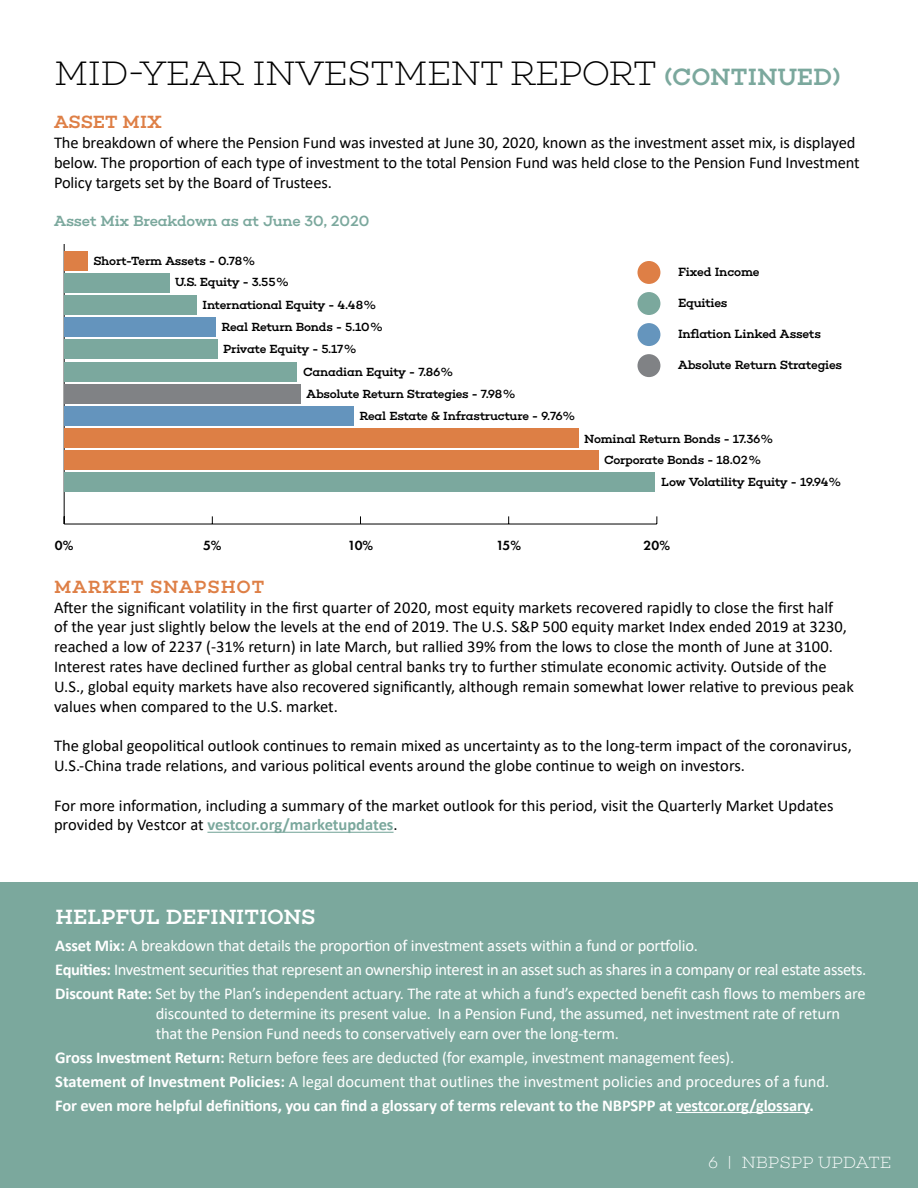
<style>
.page{position:relative;width:918px;height:1188px;background:#fff}
.page>*{position:absolute;margin:0;border:0;box-sizing:border-box;transform-origin:0 0}
.t1{font:200 34.5px "Choplin";letter-spacing:-.015em;color:#000}
.t2{font:500 21px "Choplin";color:#fff}
.t3{font:500 18px "Choplin";letter-spacing:.04em;color:#de7f46}
.t4{font:500 18px "Choplin";letter-spacing:.005em;color:#de7f46}
.t5{font:16.5px/19.8px "Calibri";color:#000}
.t6{font:16.5px/24px "Calibri";letter-spacing:-.01em;color:#fff}
.t7{font:700 16.5px/24px "Calibri";letter-spacing:-.01em;color:#fff}
.t8{font:200 16.5px "Choplin";letter-spacing:-.01em;color:#fff}
.t9{font:500 15px "Choplin";letter-spacing:-.015em;color:#7ba89d}
.t10{font:600 13.8px "Futura PT";color:#000}
.t11{font:500 12.15px "Choplin";letter-spacing:-.02em;color:#000}
.t12{font:500 12px/21.9px "Choplin";letter-spacing:-.02em;color:#000}
.s1{font-weight:500;font-size:24px;color:#7ba89d}
.s2{font-weight:700;color:#7ba89d}
.s3{font-weight:700}
.s4{font-weight:400}
</style>
<div class="page">
<hr style="left:207px;top:832px;width:187px;height:1px;background:#7ba89d">
<hr style="left:64px;top:524px;width:593px;height:1px;background:#000">
<hr style="left:64px;top:244px;width:1px;height:280px;background:#000">
<div style="left:64px;top:472px;width:591px;height:20px;background:#7ba89e"></div>
<div style="left:64px;top:450px;width:534px;height:20px;background:#dd7f45"></div>
<div style="left:64px;top:428px;width:515px;height:20px;background:#dd7f45"></div>
<div style="left:64px;top:406px;width:289px;height:20px;background:#6494bd"></div>
<div style="left:64px;top:384px;width:237px;height:20px;background:#808285"></div>
<div style="left:64px;top:362px;width:233px;height:20px;background:#7ba89e"></div>
<div style="left:64px;top:339px;width:153px;height:20px;background:#7ba89e"></div>
<div style="left:64px;top:317px;width:151px;height:20px;background:#6494bd"></div>
<div style="left:64px;top:295px;width:133px;height:20px;background:#7ba89e"></div>
<div style="left:64px;top:273px;width:105px;height:20px;background:#7ba89e"></div>
<div style="left:64px;top:251px;width:23px;height:20px;background:#dd7f45"></div>
<div style="left:0;top:1135px;width:918px;height:53px;background:#7ba89d"></div>
<div style="left:637px;top:261px;width:23px;height:23px;background:#de7f46;border-radius:50%"></div>
<div style="left:637px;top:292px;width:23px;height:23px;background:#7ba89d;border-radius:50%"></div>
<div style="left:637px;top:323px;width:23px;height:23px;background:#6595bd;border-radius:50%"></div>
<div style="left:637px;top:354px;width:23px;height:23px;background:#808285;border-radius:50%"></div>
<div style="left:0;top:883px;width:918px;height:252px;background:#7ba89d"></div>
<hr style="left:676px;top:1112px;width:133px;height:1px;background:#fff">
<h1 class="t1" style="left:54px;top:54px;width:788px">MID-YEAR INVESTMENT REPORT <span class="s1">(CONTINUED)</span></h1>
<p class="t4" style="left:54px;top:112px;width:109px">ASSET MIX</p>
<p class="t5" style="left:54px;top:132px;width:807px">The breakdown of where the Pension Fund was invested at June 30, 2020, known as the investment asset mix, is displayed below. The proportion of each type of investment to the total Pension Fund was held close to the Pension Fund Investment<br>Policy targets set by the Board of Trustees.</p>
<p class="t9" style="left:54px;top:212px;width:317px">Asset Mix Breakdown as at June 30, 2020</p>
<p class="t12" style="left:93px;top:251px;width:164px">Short-Term Assets - 0.78%</p>
<p class="t12" style="left:203px;top:272px;width:176px;line-height:22.8px;text-indent:-28px">U.S. Equity - 3.55%<br>International Equity - 4.48%</p>
<p class="t12" style="left:221px;top:317px;width:163px">Real Return Bonds - 5.10%<br>Private Equity - 5.17%</p>
<p class="t12" style="left:303px;top:362px;width:152px">Canadian Equity - 7.86%</p>
<p class="t12" style="left:306px;top:384px;width:211px">Absolute Return Strategies - 7.98%</p>
<p class="t12" style="left:359px;top:406px;width:218px">Real Estate &amp; Infrastructure - 9.76%</p>
<p class="t11" style="left:678px;top:265px;width:83px">Fixed Income</p>
<p class="t11" style="left:678px;top:296px;width:51px">Equities</p>
<p class="t11" style="left:678px;top:327px;width:144px">Inflation Linked Assets</p>
<p class="t11" style="left:678px;top:358px;width:166px">Absolute Return Strategies</p>
<p class="t12" style="left:584px;top:429px;width:191px">Nominal Return Bonds - 17.36%</p>
<p class="t12" style="left:604px;top:450px;width:159px">Corporate Bonds - 18.02%</p>
<p class="t12" style="left:661px;top:472px;width:182px">Low Volatility Equity - 19.94%</p>
<p class="t10" style="left:55px;top:536px;width:20px">0%</p>
<p class="t10" style="left:203px;top:536px;width:20px">5%</p>
<p class="t10" style="left:348px;top:536px;width:27px">10%</p>
<p class="t10" style="left:496px;top:536px;width:26px">15%</p>
<p class="t10" style="left:644px;top:536px;width:28px">20%</p>
<p class="t3" style="left:54px;top:576px;width:212px">MARKET SNAPSHOT</p>
<p class="t5" style="left:54px;top:597px;width:802px">After the significant volatility in the first quarter of 2020, most equity markets recovered rapidly to close the first half<br>of the year just slightly below the levels at the end of 2019. The U.S. S&amp;P 500 equity market Index ended 2019 at 3230, reached a low of 2237 (-31% return) in late March, but rallied 39% from the lows to close the month of June at 3100.<br>Interest rates have declined further as global central banks try to further stimulate economic activity. Outside of the U.S., global equity markets have also recovered significantly, although remain somewhat lower relative to previous peak values when compared to the U.S. market.</p>
<p class="t5" style="left:54px;top:735px;width:799px">The global geopolitical outlook continues to remain mixed as uncertainty as to the long-term impact of the coronavirus,<br>U.S.-China trade relations, and various political events around the globe continue to weigh on investors.</p>
<p class="t5" style="left:54px;top:795px;width:781px">For more information, including a summary of the market outlook for this period, visit the Quarterly Market Updates provided by Vestcor at <span class="s2">vestcor.org/marketupdates</span>.</p>
<p class="t2" style="left:55px;top:905px;width:261px">HELPFUL DEFINITIONS</p>
<p class="t6" style="left:55px;top:933px;width:813px"><span class="s3">Asset Mix:</span> A breakdown that details the proportion of investment assets within a fund or portfolio.<br><span class="s3">Equities:</span> Investment securities that represent an ownership interest in an asset such as shares in a company or real estate assets.<br><span class="s3">Discount Rate:</span> Set by the Plan’s independent actuary. The rate at which a fund’s expected benefit cash flows to members are</p>
<p class="t6" style="left:156px;top:1003px;width:686px;line-height:19.8px">discounted to determine its present value. In a Pension Fund, the assumed, net investment rate of return that the Pension Fund needs to conservatively earn over the long-term.</p>
<p class="t7" style="left:55px;top:1045px;width:775px">Gross Investment Return: <span class="s4">Return before fees are deducted (for example, investment management fees).<br></span>Statement of Investment Policies: <span class="s4">A legal document that outlines the investment policies and procedures of a fund.<br></span>For even more helpful definitions, you can find a glossary of terms relevant to the NBPSPP at vestcor.org/glossary.</p>
<p class="t8" style="left:708px;top:1153px;width:185px">6 | NBPSPP UPDATE</p>
</div>
